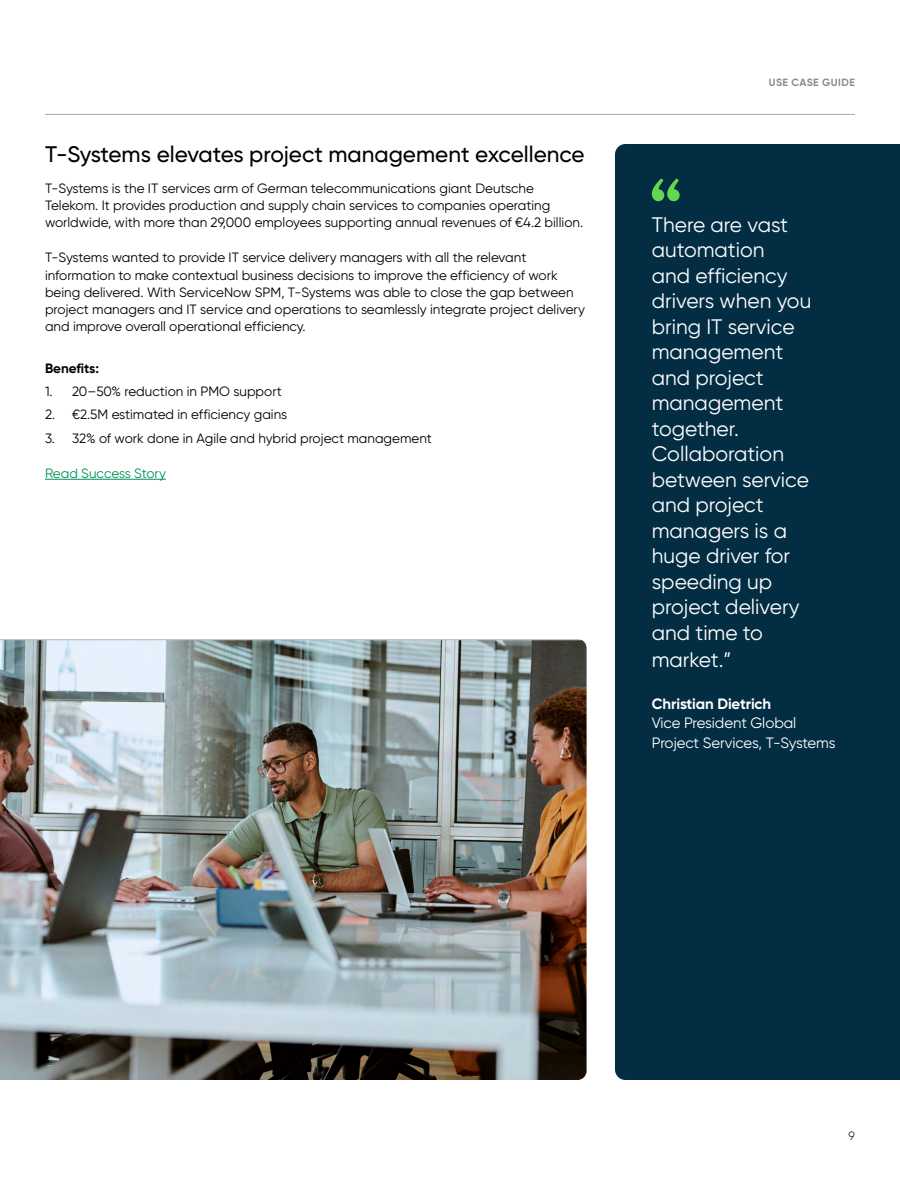
<style>
.page{position:relative;width:900px;height:1200px;background:#fff}
.page>*{position:absolute;margin:0;border:0;box-sizing:border-box;transform-origin:0 0}
.t1{font:500 22.5px "Gilroy";color:#000}
.t2{font:21px/25.7px "Gilroy";color:#fff}
.body_white{font:15px/19.5px "Gilroy";letter-spacing:-.005em;color:#fff}
.body_white-2{font:700 15px "Gilroy";letter-spacing:-.005em;color:#fff}
.Body_Copy{font:13.5px/17.2px "Gilroy";color:#000}
.Body_Copy-2{font:13.5px "Gilroy";letter-spacing:-.005em;color:#009156}
.Headline_2{font:700 13.5px "Gilroy";color:#000}
.t3{font:300 12px "Gilroy";color:#000}
.t4{font:700 10.5px "Gilroy";letter-spacing:.035em;color:#8a8e91}
</style>
<div class="page">
<hr style="left:45px;top:114px;width:810px;height:1px;background:#a5a8aa">
<div style="left:615px;top:144px;width:285px;height:936px;background:#032d42"></div>
<hr style="left:45px;top:479px;width:121px;height:1px;background:#009156">
<svg style="left:652px;top:178px;width:28px;height:23px"></svg>
<img style="left:0;top:640px;width:586px;height:440px">
<h2 class="t1" style="left:45px;top:140px;width:541px">T-Systems elevates project management excellence</h2>
<p class="Body_Copy" style="left:45px;top:179px;width:540px">T-Systems is the IT services arm of German telecommunications giant Deutsche<br>Telekom. It provides production and supply chain services to companies operating worldwide, with more than 29,000 employees supporting annual revenues of €4.2 billion.</p>
<p class="Body_Copy" style="left:45px;top:249px;width:541px">T-Systems wanted to provide IT service delivery managers with all the relevant information to make contextual business decisions to improve the efficiency of work being delivered. With ServiceNow SPM, T-Systems was able to close the gap between project managers and IT service and operations to seamlessly integrate project delivery and improve overall operational efficiency.</p>
<p class="Headline_2" style="left:45px;top:360px;width:55px">Benefits:</p>
<p class="Body_Copy" style="left:45px;top:383px;width:238px">1. 20–50% reduction in PMO support</p>
<p class="Body_Copy" style="left:45px;top:406px;width:244px">2. €2.5M estimated in efficiency gains</p>
<p class="Body_Copy" style="left:45px;top:429px;width:389px">3. 32% of work done in Agile and hybrid project management</p>
<p class="Body_Copy-2" style="left:45px;top:465px;width:122px">Read Success Story</p>
<p class="t4" style="left:769px;top:76px;width:88px">USE CASE GUIDE</p>
<p class="t2" style="left:652px;top:211px;width:161px">There are vast automation<br>and efficiency drivers when you bring IT service management and project management together.<br>Collaboration between service and project managers is a huge driver for speeding up project delivery and time to market.”</p>
<p class="body_white-2" style="left:652px;top:694px;width:121px">Christian Dietrich</p>
<p class="body_white" style="left:652px;top:713px;width:185px">Vice President Global<br>Project Services, T-Systems</p>
<p class="t3" style="left:849px;top:1128px;width:8px">9</p>
</div>
